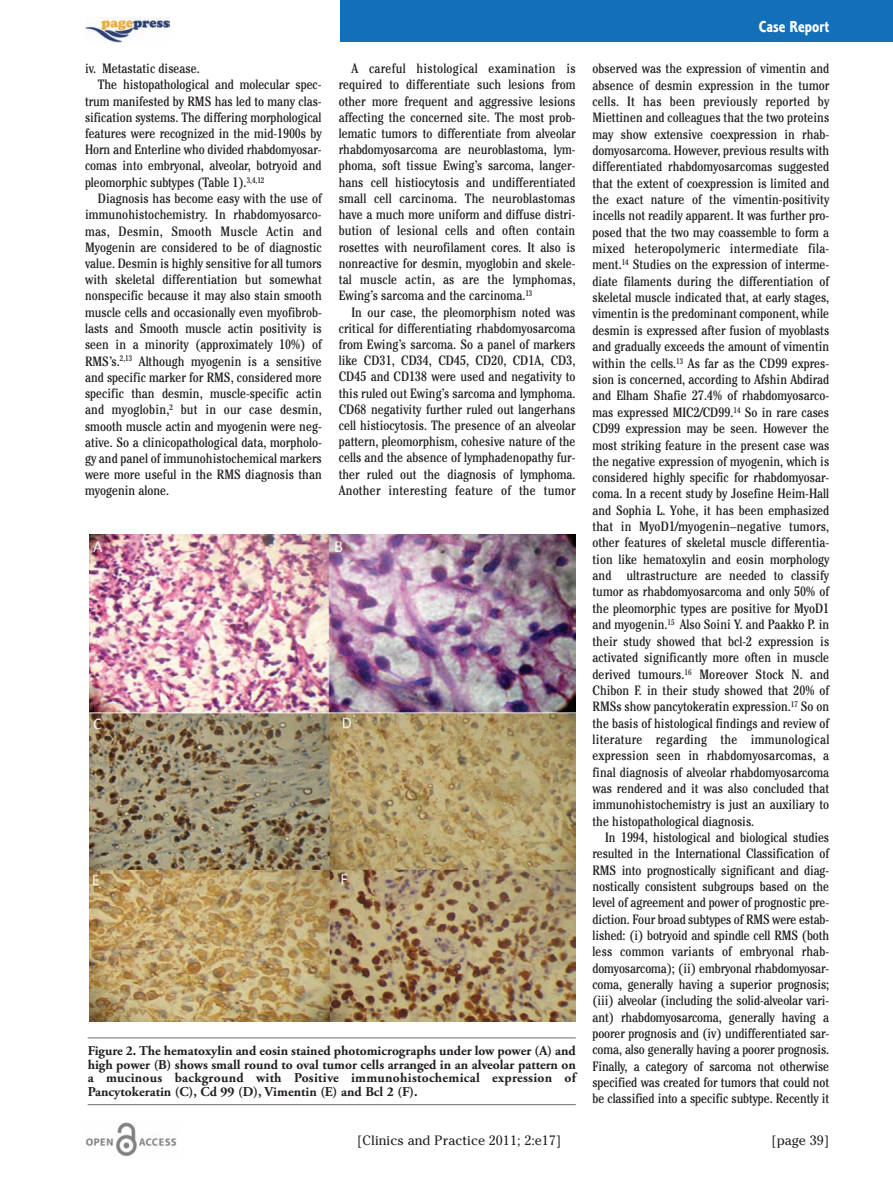
<style>
.page{position:relative;width:893px;height:1191px;background:#fff}
.page>*{position:absolute;margin:0;border:0;box-sizing:border-box;transform-origin:0 0}
.t1{font:16.5px "Corinthian Bold Condensed Plain";color:#fff}
.t2{font:condensed 13.5px/16.4px "Cheltenham";color:#231f20;text-align:justify}
.t3{font:700 13.5px/13.5px "Adobe Garamond Pro";color:#231f20;text-align:justify}
.t4{font:13.5px "Cheltenham";color:#231f20}
.t5{font:condensed 13.5px "Cheltenham";letter-spacing:.02em;color:#231f20}
</style>
<div class="page">
<div style="left:340px;top:0;width:553px;height:42px;background:#1370b8"></div>
<img style="left:86px;top:1123px;width:91px;height:33px">
<img style="left:85px;top:17px;width:85px;height:26px">
<hr style="left:88px;top:1037px;width:488px;height:1px;background:#6c6d70">
<hr style="left:88px;top:1104px;width:488px;height:1px;background:#6c6d70">
<img style="left:89px;top:535px;width:487px;height:486px">
<p class="t2" style="left:85px;top:62px;width:116px">iv. Metastatic disease.</p>
<p class="t2" style="left:98px;top:78px;width:225px">The histopathological and molecular spec-</p>
<p class="t2" style="left:85px;top:94px;width:238px">trum manifested by RMS has led to many clas-</p>
<p class="t2" style="left:85px;top:110px;width:238px">sification systems. The differing morphological</p>
<p class="t2" style="left:85px;top:126px;width:238px">features were recognized in the mid-1900s by</p>
<p class="t2" style="left:85px;top:143px;width:238px">Horn and Enterline who divided rhabdomyosar-</p>
<p class="t2" style="left:85px;top:159px;width:238px">comas into embryonal, alveolar, botryoid and</p>
<p class="t2" style="left:85px;top:175px;width:181px">pleomorphic subtypes (Table 1).<sup>3,4,12</sup></p>
<p class="t2" style="left:98px;top:192px;width:225px">Diagnosis has become easy with the use of</p>
<p class="t2" style="left:85px;top:208px;width:238px">immunohistochemistry. In rhabdomyosarco-</p>
<p class="t5" style="left:85px;top:226px;width:238px">mas, Desmin, Smooth Muscle Actin and</p>
<p class="t2" style="left:85px;top:240px;width:238px">Myogenin are considered to be of diagnostic</p>
<p class="t2" style="left:85px;top:256px;width:238px">value. Desmin is highly sensitive for all tumors</p>
<p class="t2" style="left:85px;top:273px;width:238px">with skeletal differentiation but somewhat</p>
<p class="t2" style="left:85px;top:289px;width:238px">nonspecific because it may also stain smooth</p>
<p class="t2" style="left:85px;top:305px;width:238px">muscle cells and occasionally even myofibrob-</p>
<p class="t2" style="left:85px;top:321px;width:238px">lasts and Smooth muscle actin positivity is</p>
<p class="t2" style="left:85px;top:337px;width:238px">seen in a minority (approximately 10%) of</p>
<p class="t2" style="left:85px;top:354px;width:238px">RMS’s.<sup>2,13</sup> Although myogenin is a sensitive</p>
<p class="t2" style="left:85px;top:370px;width:238px">and specific marker for RMS, considered more</p>
<p class="t2" style="left:85px;top:386px;width:238px">specific than desmin, muscle-specific actin</p>
<p class="t2" style="left:85px;top:403px;width:238px">and myoglobin,<sup>2</sup> but in our case desmin,</p>
<p class="t2" style="left:85px;top:419px;width:238px">smooth muscle actin and myogenin were neg-</p>
<p class="t2" style="left:85px;top:435px;width:238px">ative. So a clinicopathological data, morpholo-</p>
<p class="t2" style="left:85px;top:451px;width:238px">gy and panel of immunohistochemical markers</p>
<p class="t2" style="left:85px;top:467px;width:238px">were more useful in the RMS diagnosis than</p>
<p class="t2" style="left:85px;top:484px;width:86px">myogenin alone.</p>
<p class="t2" style="left:339px;top:62px;width:238px;text-indent:13px">A careful histological examination is required to differentiate such lesions from other more frequent and aggressive lesions affecting the concerned site. The most prob&shy;lematic tumors to differentiate from alveolar rhabdomyosarcoma are neuroblastoma, lym&shy;phoma, soft tissue Ewing’s sarcoma, langer&shy;hans cell histiocytosis and undifferentiated small cell carcinoma. The neuroblastomas have a much more uniform and diffuse distri&shy;bution of lesional cells and often contain rosettes with neurofilament cores. It also is nonreactive for desmin, myoglobin and skele&shy;tal muscle actin, as are the lymphomas, Ewing’s sarcoma and the carcinoma.<sup>13</sup></p>
<p class="t2" style="left:339px;top:305px;width:238px;text-indent:13px">In our case, the pleomorphism noted was critical for differentiating rhabdomyosarcoma from Ewing’s sarcoma. So a panel of markers like CD31, CD34, CD45, CD20, CD1A, CD3, CD45 and CD138 were used and negativity to this ruled out Ewing’s sarcoma and lymphoma.<br>CD68 negativity further ruled out langerhans cell histiocytosis. The presence of an alveolar pattern, pleomorphism, cohesive nature of the cells and the absence of lymphadenopathy fur&shy;ther ruled out the diagnosis of lymphoma.<br>Another interesting feature of the tumor</p>
<p class="t3" style="left:88px;top:1045px;width:490px">Figure 2. The hematoxylin and eosin stained photomicrographs under low power (A) and high power (B) shows small round to oval tumor cells arranged in an alveolar pattern on a mucinous background with Positive immunohistochemical expression of Pancytokeratin (C), Cd 99 (D), Vimentin (E) and Bcl 2 (F).</p>
<p class="t1" style="left:759px;top:21px;width:72px">Case Report</p>
<p class="t2" style="left:592px;top:62px;width:238px">observed was the expression of vimentin and absence of desmin expression in the tumor cells. It has been previously reported by Miettinen and colleagues that the two proteins may show extensive coexpression in rhab&shy;domyosarcoma. However, previous results with differentiated rhabdomyosarcomas suggested that the extent of coexpression is limited and the exact nature of the vimentin-positivity incells not readily apparent. It was further pro&shy;posed that the two may coassemble to form a mixed heteropolymeric intermediate fila - ment.<sup>14</sup> Studies on the expression of interme&shy;diate filaments during the differentiation of skeletal muscle indicated that, at early stages, vimentin is the predominant component, while desmin is expressed after fusion of myoblasts and gradually exceeds the amount of vimentin within the cells.<sup>13</sup> As far as the CD99 expres&shy;sion is concerned, according to Afshin Abdirad and Elham Shafie 27.4% of rhabdomyosarco&shy;mas expressed MIC2/CD99.<sup>14</sup> So in rare cases CD99 expression may be seen. However the most striking feature in the present case was the negative expression of myogenin, which is considered highly specific for rhabdomyosar&shy;coma. In a recent study by Josefine Heim-Hall and Sophia L. Yohe, it has been emphasized that in MyoD1/myogenin–negative tumors, other features of skeletal muscle differentia&shy;tion like hematoxylin and eosin morphology and ultrastructure are needed to classify tumor as rhabdomyosarcoma and only 50% of the pleomorphic types are positive for MyoD1 and myogenin.<sup>15</sup> Also Soini Y. and Paakko P. in their study showed that bcl-2 expression is activated significantly more often in muscle derived tumours.<sup>16</sup> Moreover Stock N. and Chibon F. in their study showed that 20% of RMSs show pancytokeratin expression.<sup>17</sup> So on the basis of histological findings and review of literature regarding the immunological expression seen in rhabdomyosarcomas, a final diagnosis of alveolar rhabdomyosarcoma was rendered and it was also concluded that immunohistochemistry is just an auxiliary to the histopathological diagnosis.</p>
<p class="t2" style="left:592px;top:830px;width:238px;text-indent:13px">In 1994, histological and biological studies resulted in the International Classification of RMS into prognostically significant and diag&shy;nostically consistent subgroups based on the level of agreement and power of prognostic pre&shy;diction. Four broad subtypes of RMS were estab&shy;lished: (i) botryoid and spindle cell RMS (both less common variants of embryonal rhab&shy;domyosarcoma); (ii) embryonal rhabdomyosar&shy;coma, generally having a superior prognosis; (iii) alveolar (including the solid-alveolar vari&shy;ant) rhabdomyosarcoma, generally having a poorer prognosis and (iv) undifferentiated sar&shy;coma, also generally having a poorer prognosis.<br>Finally, a category of sarcoma not otherwise specified was created for tumors that could not be classified into a specific subtype. Recently it</p>
<p class="t4" style="left:357px;top:1132px;width:206px">[Clinics and Practice 2011; 2:e17]</p>
<p class="t4" style="left:771px;top:1132px;width:59px">[page 39]</p>
</div>
